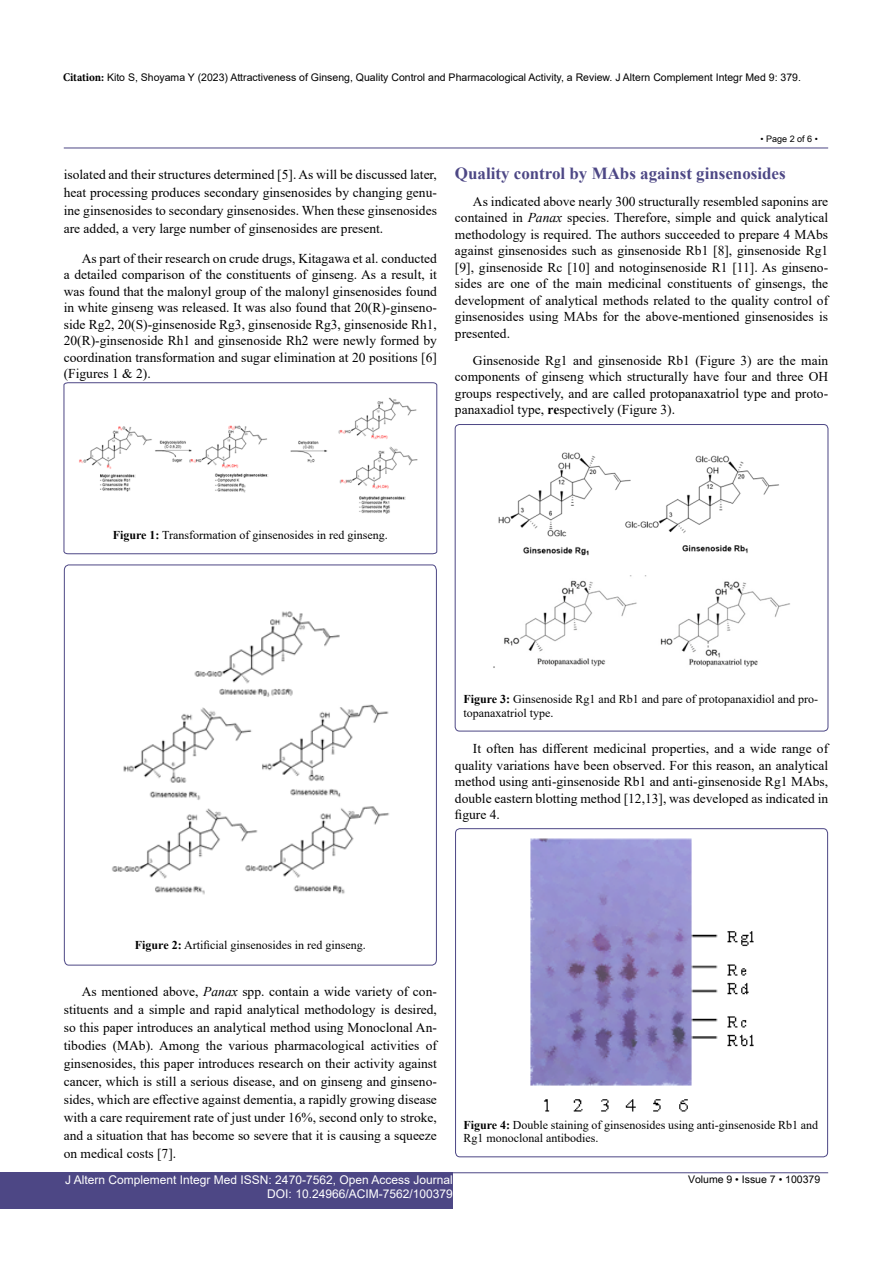
<style>
.page{position:relative;width:893px;height:1263px;background:#fff}
.page>*{position:absolute;margin:0;border:0;box-sizing:border-box;transform-origin:0 0}
.t1{font:700 16.95px "Times New Roman";color:#4d4785}
.t2{font:13.5px/16.5px "Times New Roman";color:#000;text-align:justify}
.t3{font:12px/13.5px "Times New Roman";color:#000}
.t4{font:12px/14.2px "Arial";color:#fff;text-align:right}
.t5{font:10.5px "Arial";color:#000}
.t6{font:10.5px "Arial Unicode MS";color:#000}
.t7{font:9px "Arial Unicode MS";color:#000}
.s1{font-family:"Minion Pro";font-weight:700;font-stretch:condensed;font-size:12px}
.s2{font-style:italic}
.s3{font-weight:700}
</style>
<div class="page">
<hr style="left:64px;top:148px;width:764px;height:1px;background:#4d4785">
<hr style="left:64px;top:1172px;width:764px;height:1px;background:#4d4785">
<div style="left:0;top:1172px;width:453px;height:37px;background:#4d4785"></div>
<svg style="left:64px;top:382px;width:373px;height:172px"></svg>
<img style="left:73px;top:391px;width:355px;height:129px">
<svg style="left:64px;top:564px;width:373px;height:401px"></svg>
<img style="left:82px;top:574px;width:339px;height:358px">
<div style="left:455px;top:424px;width:373px;height:307px;border:1px solid #4d4785;border-radius:4px"></div>
<img style="left:493px;top:452px;width:297px;height:216px">
<div style="left:455px;top:828px;width:373px;height:329px;border:1px solid #4d4785;border-radius:5px"></div>
<img style="left:530px;top:838px;width:224px;height:274px">
<p class="t5" style="left:63px;top:70px;width:739px"><span class="s1">Citation:</span> Kito S, Shoyama Y (2023) Attractiveness of Ginseng, Quality Control and Pharmacological Activity, a Review. J Altern Complement Integr Med 9: 379.</p>
<p class="t2" style="left:64px;top:165px;width:375px;line-height:18px">isolated and their structures determined [5]. As will be discussed later, heat processing produces secondary ginsenosides by changing genu&shy;ine ginsenosides to secondary ginsenosides. When these ginsenosides are added, a very large number of ginsenosides are present.</p>
<p class="t2" style="left:64px;top:250px;width:375px;text-indent:18px">As part of their research on crude drugs, Kitagawa et al. conducted a detailed comparison of the constituents of ginseng. As a result, it was found that the malonyl group of the malonyl ginsenosides found in white ginseng was released. It was also found that 20(R)-ginseno&shy;side Rg2, 20(S)-ginsenoside Rg3, ginsenoside Rg3, ginsenoside Rh1, 20(R)-ginsenoside Rh1 and ginsenoside Rh2 were newly formed by coordination transformation and sugar elimination at 20 positions [6] (Figures 1 &amp; 2).</p>
<p class="t7" style="left:760px;top:132px;width:59px">• Page 2 of 6 •</p>
<p class="t1" style="left:455px;top:161px;width:332px">Quality control by MAbs against ginsenosides</p>
<p class="t2" style="left:455px;top:193px;width:375px;text-indent:18px">As indicated above nearly 300 structurally resembled saponins are contained in <span class="s2">Panax</span> species. Therefore, simple and quick analytical methodology is required. The authors succeeded to prepare 4 MAbs against ginsenosides such as ginsenoside Rb1 [8], ginsenoside Rg1 [9], ginsenoside Rc [10] and notoginsenoside R1 [11]. As ginseno&shy;sides are one of the main medicinal constituents of ginsengs, the development of analytical methods related to the quality control of ginsenosides using MAbs for the above-mentioned ginsenosides is presented.</p>
<p class="t2" style="left:455px;top:352px;width:375px;text-indent:18px">Ginsenoside Rg1 and ginsenoside Rb1 (Figure 3) are the main components of ginseng which structurally have four and three OH groups respectively, and are called protopanaxatriol type and proto&shy;panaxadiol type, <span class="s3">re</span>spectively (Figure 3).</p>
<p class="t3" style="left:113px;top:527px;width:277px"><span class="s3">Figure 1:</span> Transformation of ginsenosides in red ginseng.</p>
<p class="t3" style="left:464px;top:692px;width:356px"><span class="s3">Figure 3:</span> Ginsenoside Rg1 and Rb1 and pare of protopanaxidiol and pro&shy;topanaxatriol type.</p>
<p class="t2" style="left:455px;top:740px;width:375px;text-indent:18px">It often has different medicinal properties, and a wide range of quality variations have been observed. For this reason, an analytical method using anti-ginsenoside Rb1 and anti-ginsenoside Rg1 MAbs, double eastern blotting method [12,13], was developed as indicated in figure 4.</p>
<p class="t3" style="left:135px;top:938px;width:232px"><span class="s3">Figure 2:</span> Artificial ginsenosides in red ginseng.</p>
<p class="t2" style="left:64px;top:982px;width:375px;line-height:18px;text-indent:18px">As mentioned above, <span class="s2">Panax</span> spp. contain a wide variety of con&shy;stituents and a simple and rapid analytical methodology is desired, so this paper introduces an analytical method using Monoclonal An&shy;tibodies (MAb). Among the various pharmacological activities of ginsenosides, this paper introduces research on their activity against cancer, which is still a serious disease, and on ginseng and ginseno&shy;sides, which are effective against dementia, a rapidly growing disease with a care requirement rate of just under 16%, second only to stroke, and a situation that has become so severe that it is causing a squeeze on medical costs [7].</p>
<p class="t3" style="left:464px;top:1117px;width:356px"><span class="s3">Figure 4:</span> Double staining of ginsenosides using anti-ginsenoside Rb1 and<br>Rg1 monoclonal antibodies.</p>
<p class="t4" style="left:65px;top:1172px;width:389px">J Altern Complement Integr Med ISSN: 2470-7562, Open Access Journal<br>DOI: 10.24966/ACIM-7562/100379</p>
<p class="t6" style="left:688px;top:1172px;width:134px">Volume 9 • Issue 7 • 100379</p>
</div>
